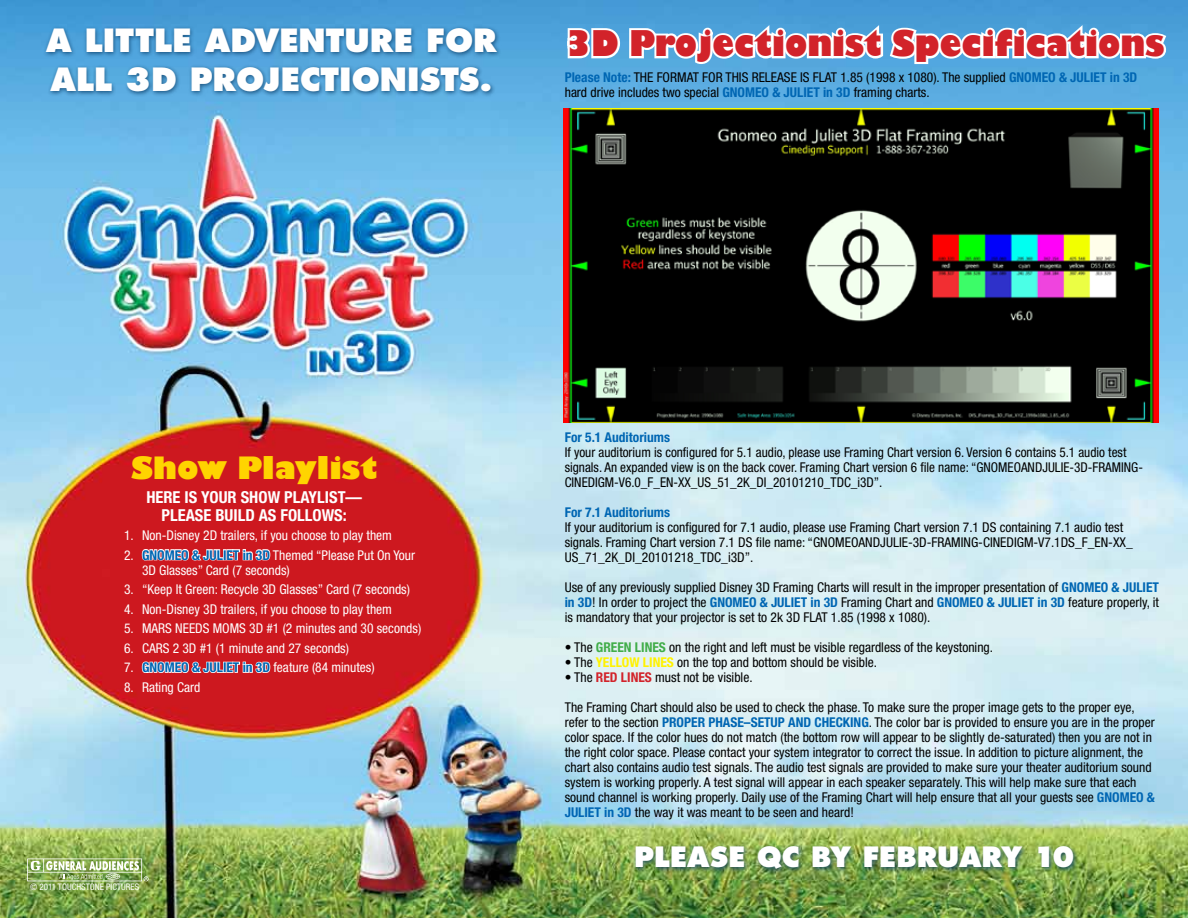
<style>
.page{position:relative;width:1188px;height:918px;background:#fff}
.page>*{position:absolute;margin:0;border:0;box-sizing:border-box;transform-origin:0 0}
.t1{font:800 34.5px "Gill Sans";color:#d2232a;scale:.9 1}
.t2{font:800 31.2px/39px "Futura Std";color:#fff}
.t3{font:800 30px "Gill Sans";color:#ffd400}
.t4{font:800 27.3px "Futura Std";color:#fff}
.t5{font:700 condensed 16.5px/18px "Helvetica Neue LT Std";color:#fff;text-align:center}
.t6{font:condensed 13.5px/15px "Helvetica Neue LT Std";color:#000}
.t7{font:condensed 13.5px/15px "Helvetica Neue LT Std";color:#fff}
.t8{font:700 condensed 13.5px "Helvetica Neue LT Std";color:#0066b3}
.t9{font:condensed 9px "Helvetica Neue LT Std";color:#fff}
.s1{font-weight:700;color:#0066b3}
.s2{font-weight:700;color:#41ad49}
.s3{font-weight:700;color:#fff200}
.s4{font-weight:700;color:#d2232a}
</style>
<div class="page">
<img style="left:0;top:0;width:1188px;height:918px">
<svg style="left:27px;top:859px;width:122px;height:22px;background:#a4bd80"></svg>
<div style="left:42px;top:25px;width:460px;height:72px;background:#083a64;opacity:.75"></div>
<div style="left:632px;top:843px;width:447px;height:31px;background:#083a64;opacity:.75"></div>
<img style="left:563px;top:109px;width:595px;height:313px">
<svg style="left:564px;top:20px;width:605px;height:46px"></svg>
<svg style="left:141px;top:538px;width:130px;height:34px;background:#d84e53"></svg>
<svg style="left:141px;top:651px;width:130px;height:33px;background:#d84f55"></svg>
<h2 class="t2" style="left:46px;top:21px;width:452px">A LITTLE ADVENTURE FOR<br>ALL 3D PROJECTIONISTS.</h2>
<h1 class="t1" style="left:565px;top:22px;width:668px">3D Projectionist Specifications</h1>
<p class="t6" style="left:565px;top:69px;width:574px"><span class="s1">Please Note:</span> THE FORMAT FOR THIS RELEASE IS FLAT 1.85 (1998 x 1080). The supplied <span class="s1">GNOMEO &amp; JULIET in 3D </span>hard drive includes two special <span class="s1">GNOMEO &amp; JULIET in 3D</span> framing charts.</p>
<h3 class="t3" style="left:131px;top:449px;width:248px">Show Playlist</h3>
<p class="t5" style="left:146px;top:488px;width:217px">HERE IS YOUR SHOW PLAYLIST—<br>PLEASE BUILD AS FOLLOWS:</p>
<p class="t7" style="left:124px;top:528px;width:270px">1. Non-Disney 2D trailers, if you choose to play them</p>
<p class="t7" style="left:142px;top:547px;width:275px;text-indent:-18px">2. <span class="s1">GNOMEO &amp; JULIET in 3D</span> Themed “Please Put On Your<br>3D Glasses” Card (7 seconds)</p>
<p class="t7" style="left:124px;top:582px;width:287px">3. “Keep It Green: Recycle 3D Glasses” Card (7 seconds)</p>
<p class="t7" style="left:124px;top:601px;width:270px">4. Non-Disney 3D trailers, if you choose to play them</p>
<p class="t7" style="left:124px;top:621px;width:299px">5. MARS NEEDS MOMS 3D #1 (2 minutes and 30 seconds)</p>
<p class="t7" style="left:124px;top:640px;width:227px">6. CARS 2 3D #1 (1 minute and 27 seconds)</p>
<p class="t7" style="left:124px;top:660px;width:252px">7. <span class="s1">GNOMEO &amp; JULIET in 3D</span> feature (84 minutes)</p>
<p class="t7" style="left:124px;top:679px;width:78px">8. Rating Card</p>
<p class="t9" style="left:30px;top:882px;width:111px">© 2011 TOUCHSTONE PICTURES</p>
<p class="t8" style="left:565px;top:429px;width:107px">For 5.1 Auditoriums</p>
<p class="t6" style="left:565px;top:444px;width:580px">If your auditorium is configured for 5.1 audio, please use Framing Chart version 6. Version 6 contains 5.1 audio test signals. An expanded view is on the back cover. Framing Chart version 6 file name: “GNOMEOANDJULIE-3D-FRAMING-<br>CINEDIGM-V6.0_F_EN-XX_US_51_2K_DI_20101210_TDC_i3D”.</p>
<p class="t8" style="left:565px;top:504px;width:107px">For 7.1 Auditoriums</p>
<p class="t6" style="left:565px;top:519px;width:570px">If your auditorium is configured for 7.1 audio, please use Framing Chart version 7.1 DS containing 7.1 audio test signals. Framing Chart version 7.1 DS file name: “GNOMEOANDJULIE-3D-FRAMING-CINEDIGM-V7.1DS_F_EN-XX_<br>US_71_2K_DI_20101218_TDC_i3D”.</p>
<p class="t6" style="left:565px;top:579px;width:596px;text-align:justify">Use of any previously supplied Disney 3D Framing Charts will result in the improper presentation of <span class="s1">GNOMEO &amp; JULIET in 3D</span>! In order to project the <span class="s1">GNOMEO &amp; JULIET in 3D</span> Framing Chart and <span class="s1">GNOMEO &amp; JULIET in 3D</span> feature properly, it is mandatory that your projector is set to 2k 3D FLAT 1.85 (1998 x 1080).</p>
<p class="t6" style="left:565px;top:639px;width:430px">• The <span class="s2">GREEN LINES</span> on the right and left must be visible regardless of the keystoning.</p>
<p class="t6" style="left:565px;top:654px;width:314px">• The <span class="s3">YELLOW LINES</span> on the top and bottom should be visible.</p>
<p class="t6" style="left:565px;top:669px;width:189px">• The <span class="s4">RED LINES</span> must not be visible.</p>
<p class="t6" style="left:565px;top:699px;width:592px">The Framing Chart should also be used to check the phase. To make sure the proper image gets to the proper eye, refer to the section <span class="s1">PROPER PHASE–SETUP AND CHECKING</span>. The color bar is provided to ensure you are in the proper color space. If the color hues do not match (the bottom row will appear to be slightly de-saturated) then you are not in the right color space. Please contact your system integrator to correct the issue. In addition to picture alignment, the chart also contains audio test signals. The audio test signals are provided to make sure your theater auditorium sound system is working properly. A test signal will appear in each speaker separately. This will help make sure that each sound channel is working properly. Daily use of the Framing Chart will help ensure that all your guests see <span class="s1">GNOMEO &amp; JULIET in 3D</span> the way it was meant to be seen and heard!</p>
<h3 class="t4" style="left:634px;top:839px;width:442px">PLEASE QC BY FEBRUARY 10</h3>
</div>
